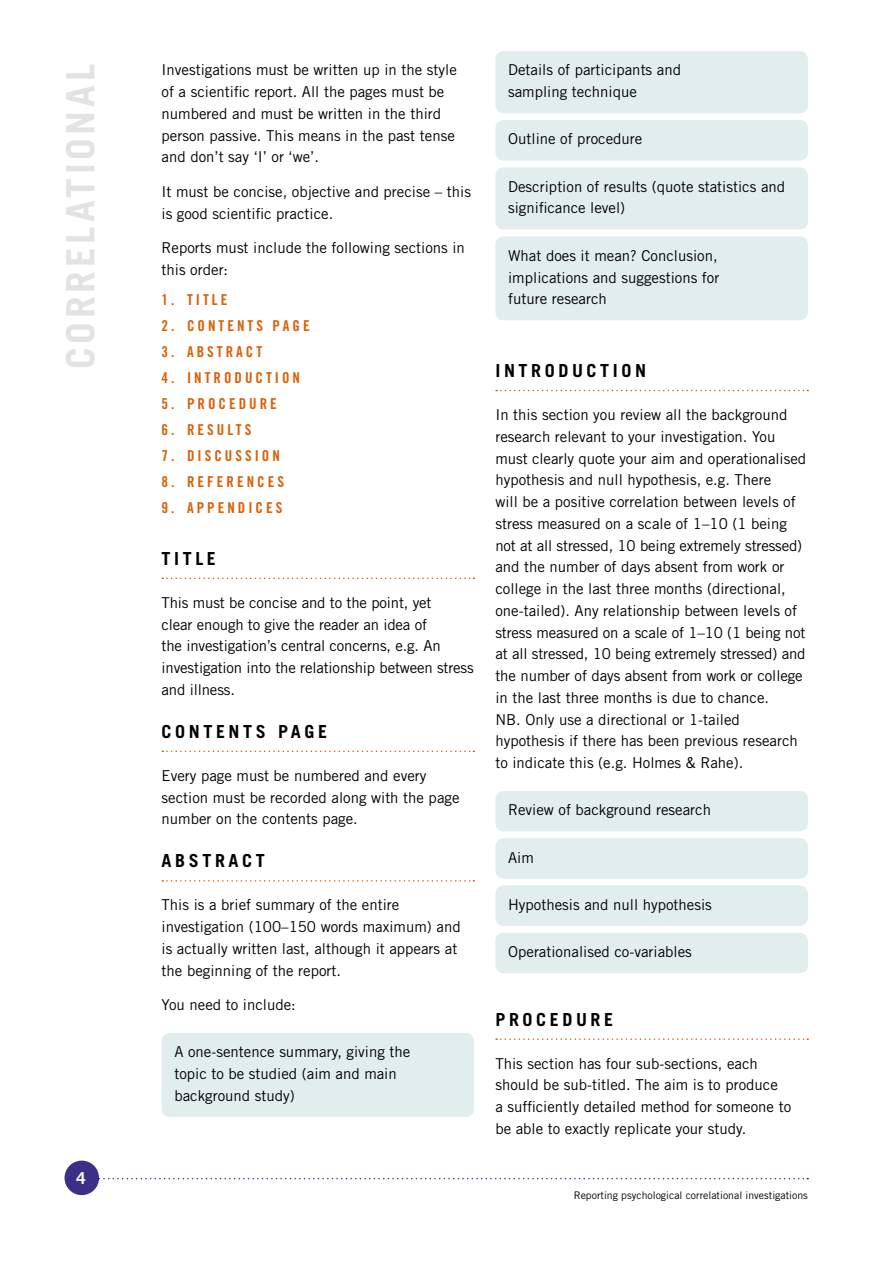
<style>
.page{position:relative;width:893px;height:1263px;background:#fff}
.page>*{position:absolute;margin:0;border:0;box-sizing:border-box;transform-origin:0 0}
.t1{font:700 39px "Trade Gothic";letter-spacing:.1em;color:#e3e3e3}
.t2{font:700 18px "Trade Gothic";letter-spacing:.2em;color:#000}
.t3{font:700 16.5px "Trade Gothic";color:#fff}
.t4{font:15px/21.8px "Trade Gothic";color:#000}
.t5{font:15px "Trade Gothic LT Std Bd Cn 20";letter-spacing:.2em;color:#da5f06}
.t6{font:10.5px "Trade Gothic";color:#000}
</style>
<div class="page">
<svg style="left:99px;top:1178px;width:709px;height:1px"></svg>
<div style="left:65px;top:1160px;width:34px;height:35px;background:#3c2f88;border-radius:50%"></div>
<svg style="left:162px;top:577px;width:312px;height:2px"></svg>
<svg style="left:162px;top:750px;width:312px;height:2px"></svg>
<svg style="left:162px;top:880px;width:312px;height:2px"></svg>
<div style="left:162px;top:1033px;width:312px;height:84px;background:#e2edee;border-radius:9px"></div>
<div style="left:495px;top:51px;width:313px;height:62px;background:#e2edee;border-radius:9px"></div>
<div style="left:495px;top:120px;width:313px;height:41px;background:#e2edee;border-radius:9px"></div>
<div style="left:495px;top:167px;width:313px;height:63px;background:#e2edee;border-radius:9px"></div>
<div style="left:495px;top:236px;width:313px;height:84px;background:#e2edee;border-radius:9px"></div>
<svg style="left:496px;top:390px;width:312px;height:1px"></svg>
<div style="left:495px;top:791px;width:313px;height:40px;background:#e2edee;border-radius:9px"></div>
<div style="left:495px;top:838px;width:313px;height:41px;background:#e2edee;border-radius:9px"></div>
<div style="left:495px;top:885px;width:313px;height:41px;background:#e2edee;border-radius:9px"></div>
<div style="left:495px;top:933px;width:313px;height:40px;background:#e2edee;border-radius:9px"></div>
<svg style="left:496px;top:1038px;width:312px;height:2px"></svg>
<h1 class="t1" style="left:57px;top:369px;width:307px;rotate:-90deg">CORRELATIONAL</h1>
<p class="t4" style="left:162px;top:59px;width:297px">Investigations must be written up in the style of a scientific report. All the pages must be numbered and must be written in the third person passive. This means in the past tense and don’t say ‘I’ or ‘we’.</p>
<p class="t4" style="left:162px;top:181px;width:311px">It must be concise, objective and precise – this is good scientific practice.</p>
<p class="t4" style="left:162px;top:237px;width:305px">Reports must include the following sections in this order:</p>
<p class="t5" style="left:162px;top:291px;width:67px">1. TITLE</p>
<p class="t5" style="left:162px;top:317px;width:150px">2. CONTENTS PAGE</p>
<p class="t5" style="left:162px;top:343px;width:102px">3. ABSTRACT</p>
<p class="t5" style="left:162px;top:369px;width:140px">4. INTRODUCTION</p>
<p class="t5" style="left:162px;top:395px;width:117px">5. PROCEDURE</p>
<p class="t5" style="left:162px;top:421px;width:91px">6. RESULTS</p>
<p class="t5" style="left:162px;top:447px;width:120px">7. DISCUSSION</p>
<p class="t5" style="left:162px;top:473px;width:124px">8. REFERENCES</p>
<p class="t5" style="left:162px;top:499px;width:122px">9. APPENDICES</p>
<p class="t2" style="left:162px;top:547px;width:56px">TITLE</p>
<p class="t4" style="left:162px;top:591px;width:314px">This must be concise and to the point, yet<br>clear enough to give the reader an idea of<br>the investigation’s central concerns, e.g. An investigation into the relationship between stress and illness.</p>
<p class="t2" style="left:162px;top:720px;width:167px">CONTENTS PAGE</p>
<p class="t4" style="left:162px;top:764px;width:299px">Every page must be numbered and every section must be recorded along with the page number on the contents page.</p>
<p class="t2" style="left:162px;top:850px;width:105px">ABSTRACT</p>
<p class="t4" style="left:162px;top:894px;width:301px">This is a brief summary of the entire investigation (100–150 words maximum) and is actually written last, although it appears at the beginning of the report.</p>
<p class="t4" style="left:162px;top:994px;width:136px">You need to include:</p>
<p class="t4" style="left:174px;top:1041px;width:237px">A one-sentence summary, giving the topic to be studied (aim and main background study)</p>
<p class="t3" style="left:76px;top:1168px;width:11px">4</p>
<p class="t4" style="left:508px;top:59px;width:174px">Details of participants and sampling technique</p>
<p class="t4" style="left:508px;top:128px;width:136px">Outline of procedure</p>
<p class="t4" style="left:508px;top:175px;width:279px">Description of results (quote statistics and significance level)</p>
<p class="t4" style="left:508px;top:244px;width:213px;text-align:justify">What does it mean? Conclusion, implications and suggestions for future research</p>
<p class="t2" style="left:495px;top:360px;width:152px">INTRODUCTION</p>
<p class="t4" style="left:495px;top:404px;width:312px">In this section you review all the background research relevant to your investigation. You must clearly quote your aim and operationalised hypothesis and null hypothesis, e.g. There<br>will be a positive correlation between levels of stress measured on a scale of 1–10 (1 being not at all stressed, 10 being extremely stressed) and the number of days absent from work or college in the last three months (directional, one-tailed). Any relationship between levels of stress measured on a scale of 1–10 (1 being not at all stressed, 10 being extremely stressed) and the number of days absent from work or college in the last three months is due to chance.<br>NB. Only use a directional or 1-tailed hypothesis if there has been previous research to indicate this (e.g. Holmes &amp; Rahe).</p>
<p class="t4" style="left:508px;top:799px;width:204px">Review of background research</p>
<p class="t4" style="left:508px;top:846px;width:27px">Aim</p>
<p class="t4" style="left:508px;top:893px;width:205px">Hypothesis and null hypothesis</p>
<p class="t4" style="left:508px;top:941px;width:185px">Operationalised co-variables</p>
<p class="t2" style="left:495px;top:1008px;width:119px">PROCEDURE</p>
<p class="t4" style="left:495px;top:1052px;width:297px">This section has four sub-sections, each should be sub-titled. The aim is to produce<br>a sufficiently detailed method for someone to be able to exactly replicate your study.</p>
<p class="t6" style="left:574px;top:1189px;width:236px">Reporting psychological correlational investigations</p>
</div>
